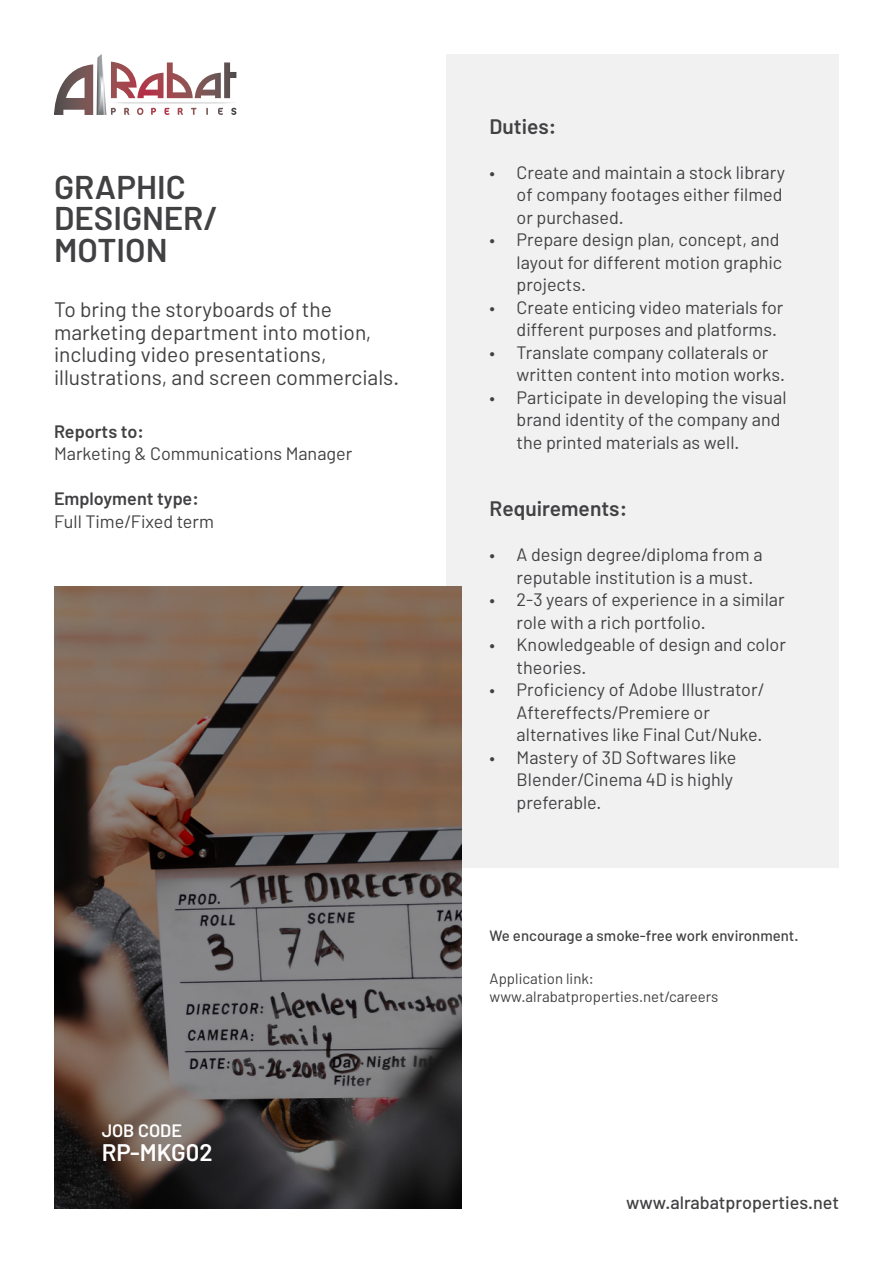
<style>
.page{position:relative;width:893px;height:1263px;background:#fff}
.page>*{position:absolute;margin:0;border:0;box-sizing:border-box;transform-origin:0 0}
.t1{font:600 33px/31.5px "Barlow";color:#414042}
.t2{font:600 24px "Barlow";color:#fff}
.t3{font:21px/22.5px "Barlow";color:#414042}
.t4{font:600 21px "Barlow";color:#414042}
.t5{font:18px/22.5px "Barlow";color:#414042}
.t6{font:500 18px "Barlow";color:#414042}
.t7{font:600 18px "Barlow";color:#414042}
.t8{font:600 18px "Barlow";color:#fff}
.t9{font:15px/18px "Barlow";color:#414042}
.t10{font:500 15px "Barlow";color:#414042}
</style>
<div class="page">
<div style="left:446px;top:54px;width:393px;height:813px;background:#f1f1f2"></div>
<img style="left:54px;top:586px;width:407px;height:623px">
<svg style="left:54px;top:54px;width:182px;height:61px"></svg>
<h1 class="t1" style="left:54px;top:171px;width:165px">GRAPHIC<br>DESIGNER/<br>MOTION</h1>
<p class="t3" style="left:54px;top:298px;width:347px">To bring the storyboards of the marketing department into motion, including video presentations, illustrations, and screen commercials.</p>
<p class="t7" style="left:54px;top:420px;width:91px">Reports to:</p>
<p class="t5" style="left:54px;top:442px;width:300px">Marketing &amp; Communications Manager</p>
<p class="t7" style="left:54px;top:487px;width:146px">Employment type:</p>
<p class="t5" style="left:54px;top:509px;width:162px">Full Time/Fixed term</p>
<p class="t8" style="left:102px;top:1119px;width:82px">JOB CODE</p>
<h2 class="t2" style="left:102px;top:1137px;width:112px">RP-MKG02</h2>
<p class="t4" style="left:490px;top:113px;width:68px">Duties:</p>
<p class="t5" style="left:517px;top:160px;width:270px;text-indent:-27px">• Create and maintain a stock library of company footages either filmed or purchased.</p>
<p class="t5" style="left:517px;top:228px;width:267px;text-indent:-27px">• Prepare design plan, concept, and layout for different motion graphic projects.</p>
<p class="t5" style="left:517px;top:295px;width:268px;text-indent:-27px">• Create enticing video materials for different purposes and platforms.</p>
<p class="t5" style="left:517px;top:340px;width:270px;text-indent:-27px">• Translate company collaterals or written content into motion works.</p>
<p class="t5" style="left:517px;top:385px;width:271px;text-indent:-27px">• Participate in developing the visual brand identity of the company and the printed materials as well.</p>
<p class="t4" style="left:490px;top:496px;width:139px">Requirements:</p>
<p class="t5" style="left:517px;top:543px;width:247px;text-indent:-27px">• A design degree/diploma from a reputable institution is a must.</p>
<p class="t5" style="left:517px;top:588px;width:269px;text-indent:-27px">• 2-3 years of experience in a similar role with a rich portfolio.</p>
<p class="t5" style="left:517px;top:633px;width:271px;text-indent:-27px">• Knowledgeable of design and color theories.</p>
<p class="t5" style="left:517px;top:678px;width:249px;text-indent:-27px">• Proficiency of Adobe Illustrator/<br>Aftereffects/Premiere or alternatives like Final Cut/Nuke.</p>
<p class="t5" style="left:517px;top:745px;width:221px;text-indent:-27px">• Mastery of 3D Softwares like<br>Blender/Cinema 4D is highly preferable.</p>
<p class="t10" style="left:490px;top:926px;width:310px">We encourage a smoke-free work environment.</p>
<p class="t9" style="left:490px;top:969px;width:230px">Application link: www.alrabatproperties.net/careers</p>
<p class="t6" style="left:626px;top:1191px;width:214px">www.alrabatproperties.net</p>
</div>
